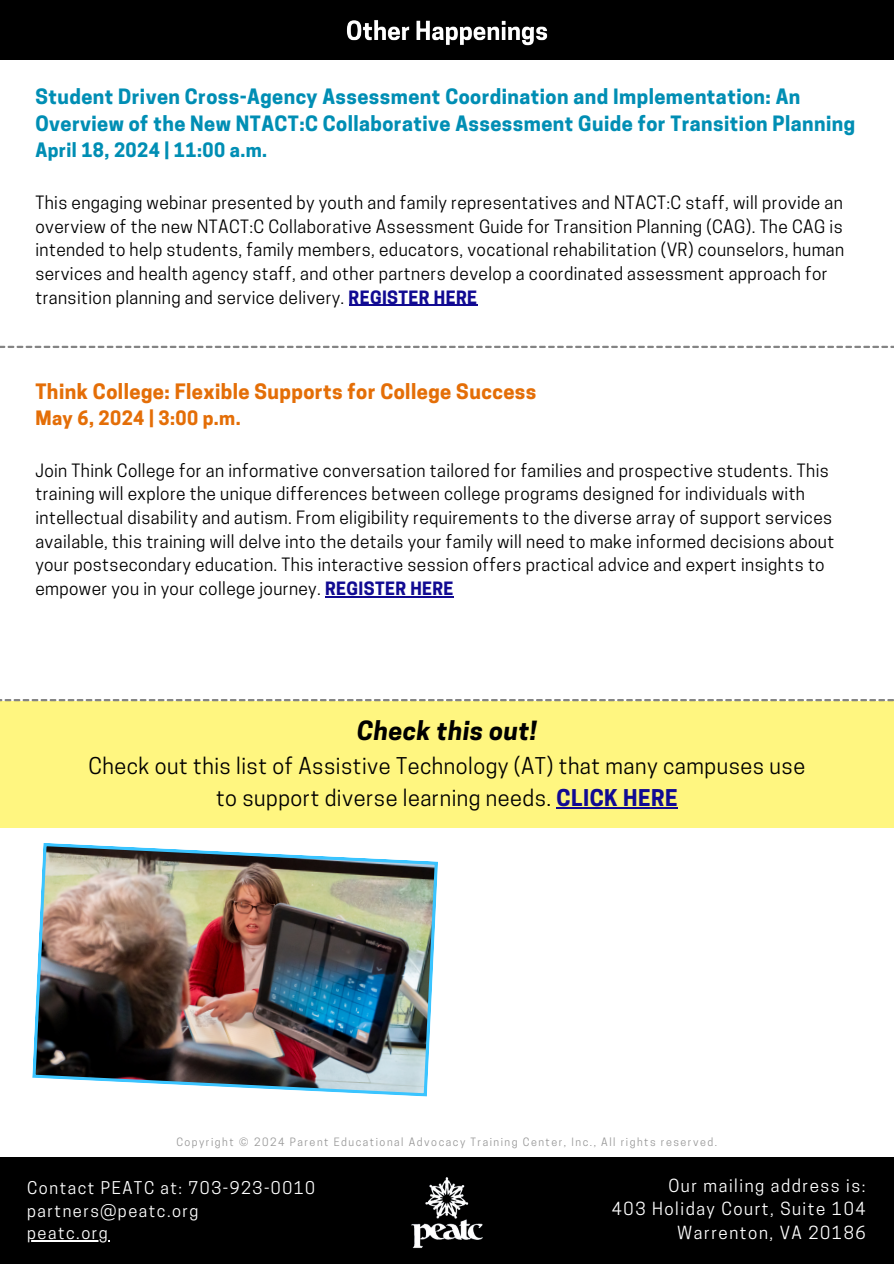
<style>
.page{position:relative;width:894px;height:1264px;background:#fff}
.page>*{position:absolute;margin:0;border:0;box-sizing:border-box;transform-origin:0 0}
.t1{font:italic 700 24.75px "Cooper Hewitt";letter-spacing:.025em;color:#000}
.t2{font:21.75px/32.7px "Cooper Hewitt";letter-spacing:.025em;color:#000;text-align:center}
.t3{font:700 19.95px "Cooper Hewitt";letter-spacing:.025em;color:#e46e07}
.t4{font:700 19.8px/27px "Cooper Hewitt";letter-spacing:.025em;color:#008eb4}
.t5{font:700 18.6px "Cooper Hewitt";letter-spacing:.02em;color:#008eb4}
.t6{font:700 18.6px "Cooper Hewitt";letter-spacing:.02em;color:#e46e07}
.t7{font:17.25px/23.5px "Cooper Hewitt";letter-spacing:.025em;color:#000}
.t8{font:16.95px "Cooper Hewitt";letter-spacing:.09em;color:#fff}
.t9{font:16.5px/22.5px "Cooper Hewitt";letter-spacing:.09em;color:#fff}
.t10{font:10.8px "Cooper Hewitt";letter-spacing:.14em;color:#989898}
.s1{font-weight:700;color:#110a92}
</style>
<div class="page">
<div style="left:0;top:1157px;width:893px;height:106px;background:#000"></div>
<div style="left:0;top:701px;width:893px;height:126px;background:#fff680"></div>
<svg style="left:0;top:699px;width:893px;height:2px"></svg>
<svg style="left:0;top:346px;width:893px;height:2px"></svg>
<div style="left:0;top:0;width:893px;height:60px;background:#000"></div>
<img style="left:32px;top:843px;width:406px;height:253px">
<hr style="left:27px;top:1240px;width:82px;height:1px;background:#fff">
<hr style="left:556px;top:807px;width:122px;height:1px;background:#110a92">
<img style="left:346px;top:20px;width:202px;height:26px">
<hr style="left:348px;top:305px;width:129px;height:1px;background:#110a92">
<hr style="left:325px;top:596px;width:129px;height:1px;background:#110a92">
<img style="left:411px;top:1177px;width:72px;height:72px">
<h3 class="t4" style="left:35px;top:86px;width:821px">Student Driven Cross-Agency Assessment Coordination and Implementation: An<br>Overview of the New NTACT:C Collaborative Assessment Guide for Transition Planning</h3>
<h3 class="t5" style="left:35px;top:143px;width:233px">April 18, 2024 | 11:00 a.m.</h3>
<p class="t7" style="left:35px;top:193px;width:810px">This engaging webinar presented by youth and family representatives and NTACT:C staff, will provide an overview of the new NTACT:C Collaborative Assessment Guide for Transition Planning (CAG). The CAG is intended to help students, family members, educators, vocational rehabilitation (VR) counselors, human services and health agency staff, and other partners develop a coordinated assessment approach for transition planning and service delivery. <span class="s1">REGISTER HERE</span></p>
<h3 class="t3" style="left:35px;top:384px;width:502px">Think College: Flexible Supports for College Success</h3>
<h3 class="t6" style="left:35px;top:411px;width:207px">May 6, 2024 | 3:00 p.m.</h3>
<p class="t7" style="left:35px;top:460px;width:800px">Join Think College for an informative conversation tailored for families and prospective students. This training will explore the unique differences between college programs designed for individuals with intellectual disability and autism. From eligibility requirements to the diverse array of support services available, this training will delve into the details your family will need to make informed decisions about your postsecondary education. This interactive session offers practical advice and expert insights to empower you in your college journey. <span class="s1">REGISTER HERE</span></p>
<h3 class="t1" style="left:357px;top:721px;width:181px">Check this out!</h3>
<p class="t2" style="left:88px;top:752px;width:717px">Check out this list of Assistive Technology (AT) that many campuses use to support diverse learning needs. <span class="s1">CLICK HERE</span></p>
<p class="t10" style="left:176px;top:1137px;width:542px">Copyright © 2024 Parent Educational Advocacy Training Center, Inc., All rights reserved.</p>
<p class="t9" style="left:27px;top:1178px;width:289px">Contact PEATC at: 703-923-0010</p>
<p class="t9" style="left:27px;top:1201px;width:173px">partners@peatc.org peatc.org</p>
<p class="t8" style="left:668px;top:1179px;width:199px">Our mailing address is:</p>
<p class="t8" style="left:611px;top:1202px;width:255px">403 Holiday Court, Suite 104</p>
<p class="t8" style="left:677px;top:1225px;width:190px">Warrenton, VA 20186</p>
</div>
